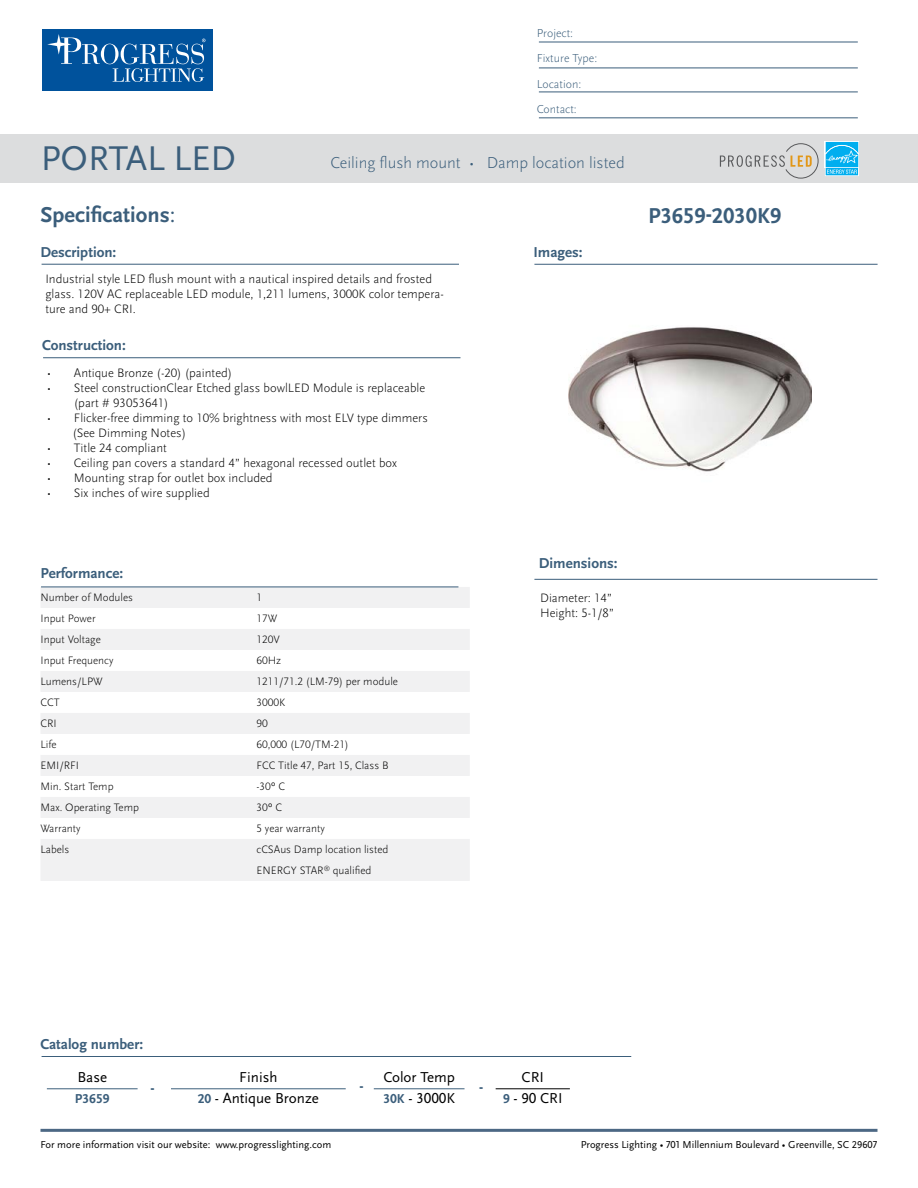
<style>
.page{position:relative;width:918px;height:1188px;background:#fff}
.page>*{position:absolute;margin:0;border:0;box-sizing:border-box;transform-origin:0 0}
.t1{font:35.85px "Scala Sans Pro";color:#3b5e7b}
.t2{font:700 22.5px "Scala Sans Pro";color:#3b5e7b}
.t3{font:300 16.5px "Scala Sans Pro";color:#3b5e7b}
.t4{font:700 15px "Scala Sans Pro";color:#3b5e7b}
.t5{font:15px/21px "Scala Sans Pro";color:#000;text-align:center}
.t6{font:700 13.5px "Scala Sans Pro";color:#3b5e7b}
.t7{font:300 12.75px/15px "Scala Sans Pro";color:#000}
.t8{font:300 12px/25.5px "Scala Sans Pro";color:#3b5e7b}
.t9{font:300 11.25px/21px "Scala Sans Pro";color:#000}
.t10{font:10.5px "Scala Sans Pro";color:#000}
.s1{font-weight:400}
.s2{font-weight:700;font-size:13.5px;color:#3b5e7b}
</style>
<div class="page">
<div style="left:42px;top:30px;width:170px;height:61px;background:#00529c"></div>
<svg style="left:101px;top:44px;width:18px;height:20px"></svg>
<div style="left:104px;top:44px;width:11px;height:20px;background:#00529c;border-radius:50%"></div>
<svg style="left:47px;top:34px;width:53px;height:30px"></svg>
<svg style="left:113px;top:39px;width:93px;height:43px"></svg>
<hr style="left:40px;top:1129px;width:838px;height:3px;background:#4c6884">
<hr style="left:539px;top:42px;width:319px;height:1px;background:#3b5e7b">
<hr style="left:539px;top:68px;width:319px;height:1px;background:#3b5e7b">
<hr style="left:539px;top:92px;width:319px;height:1px;background:#3b5e7b">
<hr style="left:539px;top:118px;width:319px;height:1px;background:#3b5e7b">
<hr style="left:534px;top:264px;width:344px;height:1px;background:#3b5e7b">
<hr style="left:42px;top:264px;width:417px;height:1px;background:#3b5e7b">
<hr style="left:42px;top:1056px;width:589px;height:1px;background:#3b5e7b">
<hr style="left:43px;top:357px;width:417px;height:1px;background:#3b5e7b">
<div style="left:0;top:134px;width:918px;height:49px;background:#dcddde"></div>
<img style="left:568px;top:327px;width:243px;height:145px">
<svg style="left:720px;top:144px;width:98px;height:34px"></svg>
<hr style="left:534px;top:579px;width:343px;height:1px;background:#3b5e7b">
<div style="left:40px;top:587px;width:430px;height:21px;background:#f1f1f2"></div>
<div style="left:40px;top:629px;width:430px;height:21px;background:#f1f1f2"></div>
<div style="left:40px;top:671px;width:430px;height:21px;background:#f1f1f2"></div>
<div style="left:40px;top:713px;width:430px;height:21px;background:#f1f1f2"></div>
<div style="left:40px;top:755px;width:430px;height:21px;background:#f1f1f2"></div>
<div style="left:40px;top:797px;width:430px;height:21px;background:#f1f1f2"></div>
<div style="left:40px;top:839px;width:430px;height:21px;background:#f1f1f2"></div>
<div style="left:40px;top:860px;width:430px;height:21px;background:#f1f1f2"></div>
<hr style="left:41px;top:587px;width:417px;height:1px;background:#3b5e7b">
<hr style="left:171px;top:1088px;width:175px;height:1px;background:#3b5e7b">
<hr style="left:47px;top:1088px;width:91px;height:1px;background:#3b5e7b">
<hr style="left:374px;top:1088px;width:91px;height:1px;background:#3b5e7b">
<hr style="left:496px;top:1088px;width:74px;height:1px;background:#000">
<div style="left:825px;top:141px;width:34px;height:27px;background:#f2fafe"></div>
<svg style="left:825px;top:142px;width:34px;height:34px"></svg>
<p class="t8" style="left:537px;top:20px;width:62px">Project:<br>Fixture Type:<br>Location:<br>Contact:</p>
<h1 class="t1" style="left:41px;top:137px;width:197px">PORTAL LED</h1>
<p class="t3" style="left:331px;top:153px;width:296px">Ceiling flush mount • Damp location listed</p>
<h2 class="t2" style="left:40px;top:202px;width:136px">Specifications<span class="s1">:</span></h2>
<p class="t4" style="left:40px;top:243px;width:77px">Description:</p>
<p class="t7" style="left:45px;top:271px;width:400px">Industrial style LED flush mount with a nautical inspired details and frosted glass. 120V AC replaceable LED module, 1,211 lumens, 3000K color tempera&shy;ture and 90+ CRI.</p>
<p class="t4" style="left:42px;top:336px;width:85px">Construction:</p>
<p class="t7" style="left:47px;top:365px;width:187px">• Antique Bronze (-20) (painted)</p>
<p class="t7" style="left:74px;top:380px;width:353px;text-indent:-27px">• Steel constructionClear Etched glass bowlLED Module is replaceable (part # 93053641)</p>
<p class="t7" style="left:72px;top:410px;width:357px;text-indent:-25px">• Flicker-free dimming to 10% brightness with most ELV type dimmers (See Dimming Notes)</p>
<p class="t7" style="left:47px;top:440px;width:122px">• Title 24 compliant</p>
<p class="t7" style="left:47px;top:455px;width:352px">• Ceiling pan covers a standard 4” hexagonal recessed outlet box</p>
<p class="t7" style="left:47px;top:470px;width:227px">• Mounting strap for outlet box included</p>
<p class="t7" style="left:47px;top:485px;width:164px">• Six inches of wire supplied</p>
<p class="t4" style="left:40px;top:564px;width:84px">Performance:</p>
<p class="t9" style="left:40px;top:587px;width:94px">Number of Modules</p>
<p class="t9" style="left:256px;top:587px;width:7px">1</p>
<p class="t9" style="left:40px;top:608px;width:57px">Input Power</p>
<p class="t9" style="left:256px;top:608px;width:22px">17W</p>
<p class="t9" style="left:40px;top:629px;width:62px">Input Voltage</p>
<p class="t9" style="left:256px;top:629px;width:25px">120V</p>
<p class="t9" style="left:40px;top:650px;width:74px">Input Frequency</p>
<p class="t9" style="left:256px;top:650px;width:26px">60Hz</p>
<p class="t9" style="left:40px;top:671px;width:64px">Lumens/LPW</p>
<p class="t9" style="left:256px;top:671px;width:143px">1211/71.2 (LM-79) per module</p>
<p class="t9" style="left:40px;top:692px;width:21px">CCT</p>
<p class="t9" style="left:256px;top:692px;width:30px">3000K</p>
<p class="t9" style="left:40px;top:713px;width:18px">CRI</p>
<p class="t9" style="left:256px;top:713px;width:13px">90</p>
<p class="t9" style="left:40px;top:734px;width:18px">Life</p>
<p class="t9" style="left:256px;top:734px;width:94px">60,000 (L70/TM-21)</p>
<p class="t9" style="left:40px;top:755px;width:40px">EMI/RFI</p>
<p class="t9" style="left:256px;top:755px;width:134px">FCC Title 47, Part 15, Class B</p>
<p class="t9" style="left:40px;top:776px;width:75px">Min. Start Temp</p>
<p class="t9" style="left:256px;top:776px;width:30px">-30º C</p>
<p class="t9" style="left:40px;top:797px;width:100px">Max. Operating Temp</p>
<p class="t9" style="left:256px;top:797px;width:27px">30º C</p>
<p class="t9" style="left:40px;top:818px;width:42px">Warranty</p>
<p class="t9" style="left:256px;top:818px;width:70px">5 year warranty</p>
<p class="t9" style="left:40px;top:839px;width:30px">Labels</p>
<p class="t9" style="left:256px;top:839px;width:133px">cCSAus Damp location listed<br>ENERGY STAR<sup>®</sup> qualified</p>
<p class="t4" style="left:533px;top:243px;width:51px">Images:</p>
<p class="t4" style="left:539px;top:555px;width:80px">Dimensions:</p>
<p class="t7" style="left:540px;top:590px;width:76px">Diameter: 14”<br>Height: 5-1/8”</p>
<h2 class="t2" style="left:648px;top:202px;width:135px">P3659-2030K9</h2>
<p class="t4" style="left:40px;top:1035px;width:104px">Catalog number:</p>
<p class="t5" style="left:77px;top:1067px;width:31px">Base</p>
<p class="t6" style="left:75px;top:1091px;width:36px">P3659</p>
<p class="t4" style="left:150px;top:1081px;width:6px">-</p>
<p class="t5" style="left:198px;top:1067px;width:123px">Finish<br><span class="s2">20</span> - Antique Bronze</p>
<p class="t5" style="left:383px;top:1067px;width:73px;text-align:left">Color Temp<br><span class="s2">30K</span> - 3000K</p>
<p class="t5" style="left:503px;top:1067px;width:61px">CRI<br><span class="s2">9</span> - 90 CRI</p>
<p class="t4" style="left:360px;top:1078px;width:6px">-</p>
<p class="t4" style="left:479px;top:1080px;width:6px">-</p>
<p class="t10" style="left:40px;top:1139px;width:292px">For more information visit our website: www.progresslighting.com</p>
<p class="t10" style="left:581px;top:1138px;width:298px">Progress Lighting • 701 Millennium Boulevard • Greenville, SC 29607</p>
</div>
